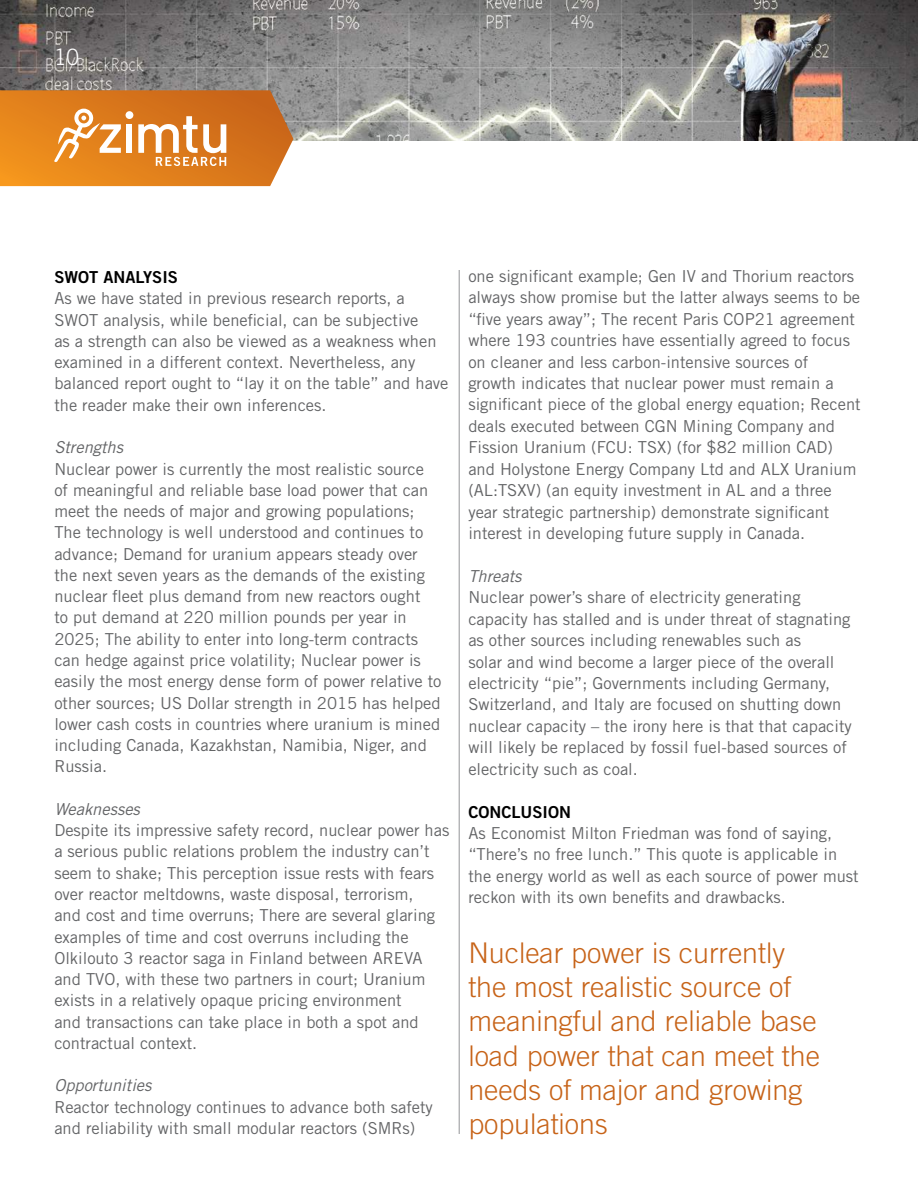
<style>
.page{position:relative;width:918px;height:1188px;background:#fff}
.page>*{position:absolute;margin:0;border:0;box-sizing:border-box;transform-origin:0 0}
.t1{font:300 28.5px/34.2px "Trade Gothic LT Std";color:#c76318}
.t2{font:300 22.5px "Trade Gothic LT Std";color:#fff}
.t3{font:16.5px/21.3px "Trade Gothic LT Std";color:#636466}
.t4{font:italic 16.5px "Trade Gothic LT Std";color:#636466}
.t5{font:16.5px "Trade Gothic LT Std Bd 2";color:#000}
</style>
<div class="page">
<img style="left:0;top:0;width:918px;height:141px">
<svg style="left:0;top:90px;width:293px;height:96px;background:#de8a37"></svg>
<hr style="left:459px;top:270px;width:1px;height:864px;background:#939598">
<hr style="left:917px;top:888px;width:1px;height:300px;background:#f1f1f2">
<h2 class="t2" style="left:54px;top:44px;width:27px">10</h2>
<p class="t5" style="left:54px;top:267px;width:125px">SWOT ANALYSIS</p>
<p class="t3" style="left:54px;top:288px;width:396px">As we have stated in previous research reports, a SWOT analysis, while beneficial, can be subjective<br>as a strength can also be viewed as a weakness when examined in a different context. Nevertheless, any balanced report ought to “lay it on the table” and have the reader make their own inferences.</p>
<p class="t4" style="left:54px;top:437px;width:70px">Strengths</p>
<p class="t3" style="left:54px;top:458px;width:389px">Nuclear power is currently the most realistic source of meaningful and reliable base load power that can meet the needs of major and growing populations; The technology is well understood and continues to advance; Demand for uranium appears steady over the next seven years as the demands of the existing nuclear fleet plus demand from new reactors ought<br>to put demand at 220 million pounds per year in 2025; The ability to enter into long-term contracts can hedge against price volatility; Nuclear power is easily the most energy dense form of power relative to other sources; US Dollar strength in 2015 has helped lower cash costs in countries where uranium is mined including Canada, Kazakhstan, Namibia, Niger, and Russia.</p>
<p class="t4" style="left:54px;top:799px;width:87px">Weaknesses</p>
<p class="t3" style="left:54px;top:819px;width:396px">Despite its impressive safety record, nuclear power has a serious public relations problem the industry can’t seem to shake; This perception issue rests with fears over reactor meltdowns, waste disposal, terrorism,<br>and cost and time overruns; There are several glaring examples of time and cost overruns including the Olkilouto 3 reactor saga in Finland between AREVA and TVO, with these two partners in court; Uranium exists in a relatively opaque pricing environment<br>and transactions can take place in both a spot and contractual context.</p>
<p class="t4" style="left:54px;top:1076px;width:99px">Opportunities</p>
<p class="t3" style="left:54px;top:1096px;width:380px">Reactor technology continues to advance both safety and reliability with small modular reactors (SMRs)</p>
<p class="t3" style="left:468px;top:265px;width:394px">one significant example; Gen IV and Thorium reactors always show promise but the latter always seems to be “five years away”; The recent Paris COP21 agreement where 193 countries have essentially agreed to focus on cleaner and less carbon-intensive sources of<br>growth indicates that nuclear power must remain a significant piece of the global energy equation; Recent deals executed between CGN Mining Company and Fission Uranium (FCU: TSX) (for $82 million CAD) and Holystone Energy Company Ltd and ALX Uranium (AL:TSXV) (an equity investment in AL and a three year strategic partnership) demonstrate significant interest in developing future supply in Canada.</p>
<p class="t4" style="left:468px;top:566px;width:55px">Threats</p>
<p class="t3" style="left:468px;top:587px;width:385px">Nuclear power’s share of electricity generating capacity has stalled and is under threat of stagnating as other sources including renewables such as<br>solar and wind become a larger piece of the overall electricity “pie”; Governments including Germany, Switzerland, and Italy are focused on shutting down nuclear capacity – the irony here is that that capacity will likely be replaced by fossil fuel-based sources of electricity such as coal.</p>
<p class="t5" style="left:468px;top:801px;width:104px">CONCLUSION</p>
<p class="t3" style="left:468px;top:822px;width:392px">As Economist Milton Friedman was fond of saying, “There’s no free lunch.” This quote is applicable in the energy world as well as each source of power must reckon with its own benefits and drawbacks.</p>
<h1 class="t1" style="left:468px;top:935px;width:353px">Nuclear power is currently the most realistic source of meaningful and reliable base load power that can meet the needs of major and growing populations</h1>
</div>
